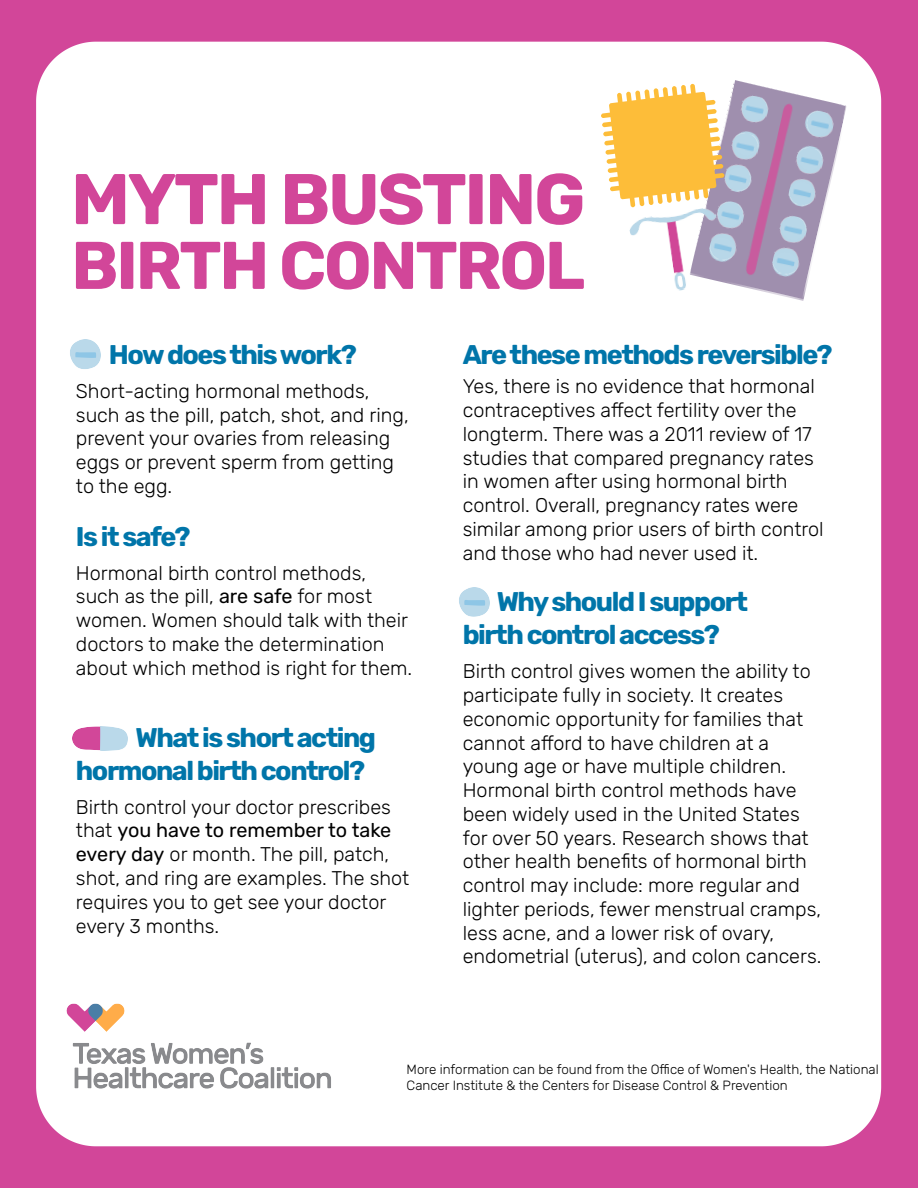
<style>
.page{position:relative;width:918px;height:1188px;background:#d24699}
.page>*{position:absolute;margin:0;border:0;box-sizing:border-box;transform-origin:0 0}
.t1{font:700 71.55px "Rubik";letter-spacing:-.035em;color:#d24699}
.t2{font:700 67.2px "Rubik";letter-spacing:-.035em;color:#d24699}
.t3{font:700 27px/32.4px "Rubik";letter-spacing:-.055em;color:#0075a9}
.t4{font:300 19.8px/23.7px "Rubik";color:#000}
.t5{font:300 13.35px/16px "Rubik";color:#000}
.s1{font-weight:400}
</style>
<div class="page">
<div style="left:36px;top:42px;width:845px;height:1104px;background:#fff"></div>
<img style="left:62px;top:1001px;width:278px;height:92px">
<img style="left:690px;top:80px;width:158px;height:221px">
<img style="left:770px;top:214px;width:39px;height:64px">
<img style="left:787px;top:146px;width:38px;height:63px">
<img style="left:725px;top:200px;width:21px;height:63px">
<img style="left:725px;top:131px;width:36px;height:63px">
<img style="left:738px;top:94px;width:32px;height:32px">
<img style="left:804px;top:109px;width:32px;height:32px">
<img style="left:628px;top:207px;width:99px;height:90px">
<img style="left:70px;top:340px;width:30px;height:33px">
<img style="left:73px;top:727px;width:55px;height:23px">
<img style="left:459px;top:587px;width:30px;height:33px">
<svg style="left:601px;top:84px;width:124px;height:123px"></svg>
<h1 class="t1" style="left:71px;top:158px;width:516px">MYTH BUSTING</h1>
<h2 class="t2" style="left:71px;top:226px;width:515px">BIRTH CONTROL</h2>
<h3 class="t3" style="left:109px;top:339px;width:249px">How does this work?</h3>
<p class="t4" style="left:76px;top:379px;width:334px">Short-acting hormonal methods, such as the pill, patch, shot, and ring, prevent your ovaries from releasing eggs or prevent sperm from getting to the egg.</p>
<h3 class="t3" style="left:76px;top:521px;width:116px">Is it safe?</h3>
<p class="t4" style="left:76px;top:562px;width:338px">Hormonal birth control methods, such as the pill, <span class="s1">are safe</span> for most women. Women should talk with their doctors to make the determination about which method is right for them.</p>
<h3 class="t3" style="left:76px;top:723px;width:302px;text-indent:60px">What is short acting hormonal birth control?</h3>
<p class="t4" style="left:76px;top:796px;width:335px">Birth control your doctor prescribes that <span class="s1">you have to remember to take every day</span> or month. The pill, patch, shot, and ring are examples. The shot requires you to get see your doctor every 3 months.</p>
<h3 class="t3" style="left:463px;top:339px;width:371px">Are these methods reversible?</h3>
<p class="t4" style="left:463px;top:375px;width:362px">Yes, there is no evidence that hormonal contraceptives affect fertility over the longterm. There was a 2011 review of 17 studies that compared pregnancy rates in women after using hormonal birth control. Overall, pregnancy rates were similar among prior users of birth control and those who had never used it.</p>
<h3 class="t3" style="left:463px;top:586px;width:287px;text-indent:34px">Why should I support birth control access?</h3>
<p class="t4" style="left:463px;top:660px;width:360px">Birth control gives women the ability to participate fully in society. It creates economic opportunity for families that cannot afford to have children at a young age or have multiple children.<br>Hormonal birth control methods have been widely used in the United States for over 50 years. Research shows that other health benefits of hormonal birth control may include: more regular and lighter periods, fewer menstrual cramps, less acne, and a lower risk of ovary, endometrial (uterus), and colon cancers.</p>
<p class="t5" style="left:407px;top:1061px;width:474px">More information can be found from the Office of Women's Health, the National<br>Cancer Institute &amp; the Centers for Disease Control &amp; Prevention</p>
</div>
